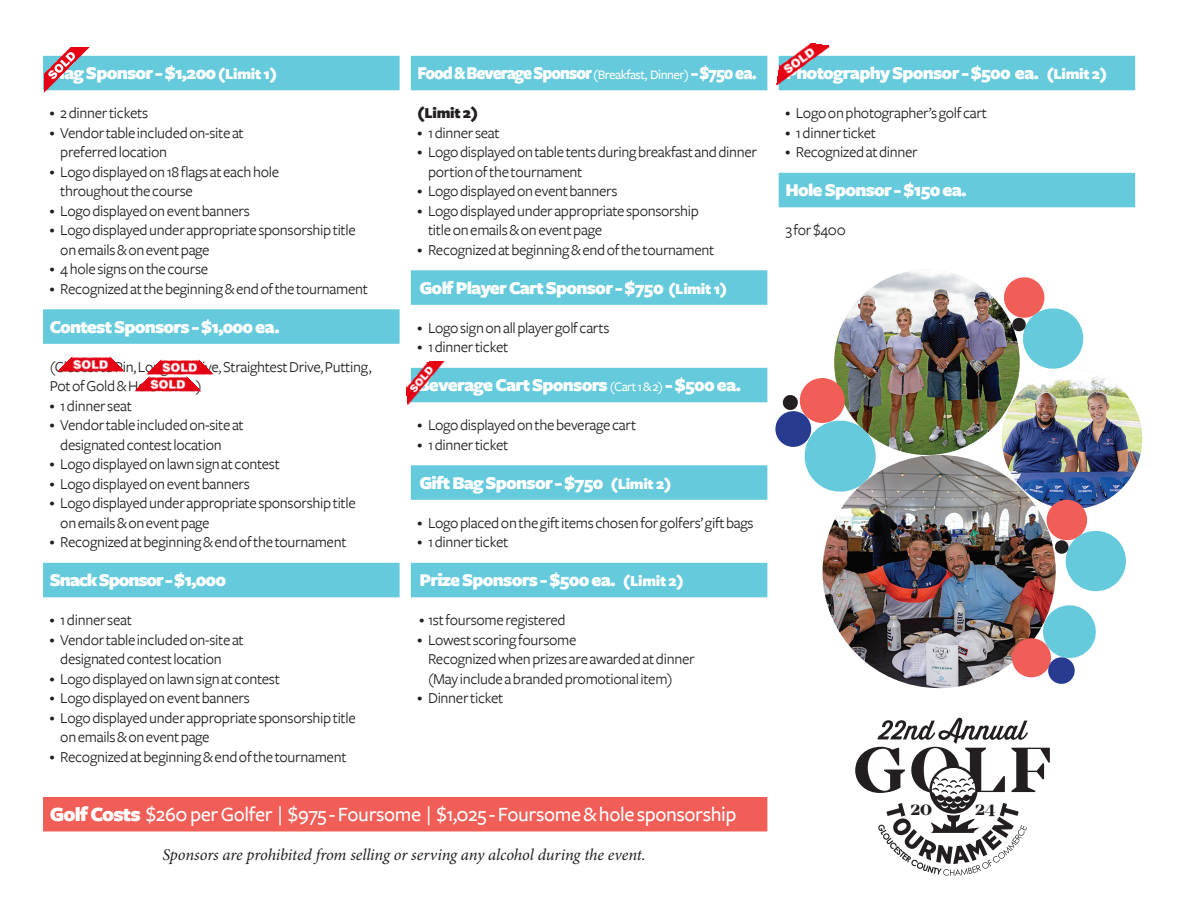
<style>
.page{position:relative;width:1188px;height:918px;background:#fff}
.page>*{position:absolute;margin:0;border:0;box-sizing:border-box;transform-origin:0 0}
.t1{font:500 21px "Freight Sans";letter-spacing:-.02em;color:#fff}
.t2{font:900 18.75px "Freight Sans";letter-spacing:-.04em;color:#fff}
.t3{font:900 18.75px "Freight Sans";letter-spacing:-.06em;color:#fff;scale:.9 1}
.t4{font:900 18.75px "Freight Sans";letter-spacing:-.06em;color:#fff}
.t5{font:17.85px "Mirador Bold DEMO";color:#231f20}
.t6{font:italic 16.5px "Minion Pro";letter-spacing:-.01em;color:#231f20}
.t7{font:15.75px/19.5px "Freight Sans";letter-spacing:-.02em;color:#231f20}
.t8{font:900 15.75px "Freight Sans";letter-spacing:-.02em;color:#231f20}
.s1{font-size:15.75px}
.s2{font-size:10.5px}
.s3{font-weight:500;font-size:13.5px}
.s4{font-weight:900}
</style>
<div class="page">
<div style="left:43px;top:56px;width:357px;height:34px;background:#64cadc"></div>
<div style="left:43px;top:309px;width:357px;height:35px;background:#64cadc"></div>
<div style="left:43px;top:563px;width:357px;height:34px;background:#64cadc"></div>
<div style="left:411px;top:56px;width:356px;height:34px;background:#64cadc"></div>
<div style="left:411px;top:270px;width:356px;height:35px;background:#64cadc"></div>
<div style="left:411px;top:368px;width:356px;height:34px;background:#64cadc"></div>
<div style="left:411px;top:465px;width:356px;height:35px;background:#64cadc"></div>
<div style="left:411px;top:563px;width:356px;height:34px;background:#64cadc"></div>
<div style="left:779px;top:56px;width:356px;height:34px;background:#64cadc"></div>
<div style="left:779px;top:173px;width:356px;height:34px;background:#64cadc"></div>
<img style="left:834px;top:270px;width:186px;height:185px;border-radius:93px">
<img style="left:1002px;top:369px;width:140px;height:140px;border-radius:70px">
<img style="left:823px;top:455px;width:233px;height:233px;border-radius:117px">
<svg style="left:1010px;top:602px;width:86px;height:82px"></svg>
<svg style="left:1045px;top:498px;width:81px;height:96px"></svg>
<svg style="left:775px;top:375px;width:106px;height:122px"></svg>
<svg style="left:1002px;top:277px;width:84px;height:95px"></svg>
<div style="left:43px;top:797px;width:724px;height:34px;background:#f15e57"></div>
<svg style="left:855px;top:718px;width:195px;height:158px"></svg>
<img style="left:45px;top:47px;width:46px;height:45px">
<img style="left:145px;top:343px;width:69px;height:32px">
<img style="left:135px;top:359px;width:67px;height:33px">
<img style="left:56px;top:343px;width:69px;height:30px">
<img style="left:777px;top:43px;width:55px;height:48px">
<img style="left:406px;top:361px;width:45px;height:44px">
<p class="t2" style="left:50px;top:63px;width:229px">Flag Sponsor - $1,200 <span class="s1">(Limit 1)</span></p>
<p class="t7" style="left:50px;top:104px;width:100px"><span class="s2">•</span> 2 dinner tickets</p>
<p class="t7" style="left:60px;top:123px;width:185px;text-indent:-11px"><span class="s2">•</span> Vendor table included on-site at preferred location</p>
<p class="t7" style="left:60px;top:162px;width:220px;text-indent:-11px"><span class="s2">•</span> Logodisplayedon18flagsateachhole throughout the course</p>
<p class="t7" style="left:50px;top:201px;width:202px"><span class="s2">•</span> Logo displayed on event banners</p>
<p class="t7" style="left:60px;top:221px;width:297px;text-indent:-11px"><span class="s2">•</span> Logo displayed under appropriate sponsorship title on emails &amp; on event page</p>
<p class="t7" style="left:50px;top:260px;width:160px"><span class="s2">•</span> 4 hole signs on the course</p>
<p class="t7" style="left:50px;top:279px;width:320px"><span class="s2">•</span> Recognized at the beginning &amp; end of the tournament</p>
<p class="t2" style="left:50px;top:317px;width:232px">Contest Sponsors - $1,000 ea.</p>
<p class="t7" style="left:50px;top:357px;width:323px">(Closest to Pin, Longest Drive, Straightest Drive, Putting,<br>Pot of Gold &amp; Hole in One)</p>
<p class="t7" style="left:50px;top:396px;width:84px"><span class="s2">•</span> 1 dinner seat</p>
<p class="t7" style="left:60px;top:416px;width:185px;text-indent:-11px"><span class="s2">•</span> Vendor table included on-site at designated contest location</p>
<p class="t7" style="left:50px;top:455px;width:232px"><span class="s2">•</span> Logo displayed on lawn sign at contest</p>
<p class="t7" style="left:50px;top:474px;width:202px"><span class="s2">•</span> Logo displayed on event banners</p>
<p class="t7" style="left:60px;top:494px;width:297px;text-indent:-11px"><span class="s2">•</span> Logo displayed under appropriate sponsorship title on emails &amp; on event page</p>
<p class="t7" style="left:50px;top:533px;width:298px"><span class="s2">•</span> Recognized at beginning &amp; end of the tournament</p>
<p class="t4" style="left:50px;top:570px;width:178px">Snack Sponsor - $1,000</p>
<p class="t7" style="left:50px;top:611px;width:84px"><span class="s2">•</span> 1 dinner seat</p>
<p class="t7" style="left:60px;top:630px;width:185px;text-indent:-11px"><span class="s2">•</span> Vendor table included on-site at designated contest location</p>
<p class="t7" style="left:50px;top:669px;width:232px"><span class="s2">•</span> Logo displayed on lawn sign at contest</p>
<p class="t7" style="left:50px;top:689px;width:202px"><span class="s2">•</span> Logo displayed on event banners</p>
<p class="t7" style="left:60px;top:708px;width:297px;text-indent:-11px"><span class="s2">•</span> Logo displayed under appropriate sponsorship title on emails &amp; on event page</p>
<p class="t7" style="left:50px;top:747px;width:298px"><span class="s2">•</span> Recognized at beginning &amp; end of the tournament</p>
<p class="t3" style="left:418px;top:63px;width:379px">Food &amp; Beverage Sponsor <span class="s3">(Breakfast, Dinner)</span> - $750 ea.</p>
<p class="t8" style="left:418px;top:105px;width:62px">(Limit 2)</p>
<p class="t7" style="left:418px;top:123px;width:84px"><span class="s2">•</span> 1 dinner seat</p>
<p class="t7" style="left:428px;top:143px;width:331px;text-indent:-11px"><span class="s2">•</span> Logo displayed on table tents during breakfast and dinner portion of the tournament</p>
<p class="t7" style="left:418px;top:182px;width:202px"><span class="s2">•</span> Logo displayed on event banners</p>
<p class="t7" style="left:428px;top:201px;width:272px;text-indent:-11px"><span class="s2">•</span> Logo displayed under appropriate sponsorship title on emails &amp; on event page</p>
<p class="t7" style="left:418px;top:240px;width:298px"><span class="s2">•</span> Recognized at beginning &amp; end of the tournament</p>
<p class="t2" style="left:419px;top:278px;width:309px">Golf Player Cart Sponsor - $750 <span class="s1">(Limit 1)</span></p>
<p class="t7" style="left:418px;top:318px;width:193px"><span class="s2">•</span> Logo sign on all player golf carts</p>
<p class="t7" style="left:418px;top:338px;width:92px"><span class="s2">•</span> 1 dinner ticket</p>
<p class="t2" style="left:418px;top:375px;width:325px">Beverage Cart Sponsors <span class="s3">(Cart 1 &amp; 2)</span> - $500 ea.</p>
<p class="t7" style="left:418px;top:416px;width:220px"><span class="s2">•</span> Logo displayed on the beverage cart</p>
<p class="t7" style="left:418px;top:435px;width:92px"><span class="s2">•</span> 1 dinner ticket</p>
<p class="t2" style="left:419px;top:473px;width:253px">Gift Bag Sponsor - $750 <span class="s1">(Limit 2)</span></p>
<p class="t7" style="left:418px;top:513px;width:338px"><span class="s2">•</span> Logo placed on the gift items chosen for golfers’ gift bags</p>
<p class="t7" style="left:418px;top:533px;width:92px"><span class="s2">•</span> 1 dinner ticket</p>
<p class="t2" style="left:419px;top:570px;width:266px">Prize Sponsors - $500 ea. <span class="s1">(Limit 2)</span></p>
<p class="t7" style="left:419px;top:611px;width:148px"><span class="s2">•</span> 1st foursome registered</p>
<p class="t7" style="left:428px;top:630px;width:268px;text-indent:-11px"><span class="s2">•</span> Lowest scoring foursome<br>Recognized when prizes are awarded at dinner (May include a branded promotional item)</p>
<p class="t7" style="left:418px;top:689px;width:87px"><span class="s2">•</span> Dinner ticket</p>
<p class="t2" style="left:785px;top:63px;width:323px">Photography Sponsor - $500 ea. <span class="s1">(Limit 2)</span></p>
<p class="t7" style="left:785px;top:104px;width:203px"><span class="s2">•</span> Logo on photographer’s golf cart</p>
<p class="t7" style="left:785px;top:123px;width:92px"><span class="s2">•</span> 1 dinner ticket</p>
<p class="t7" style="left:785px;top:143px;width:134px"><span class="s2">•</span> Recognized at dinner</p>
<p class="t2" style="left:785px;top:180px;width:183px">Hole Sponsor - $150 ea.</p>
<p class="t7" style="left:785px;top:221px;width:62px">3 for $400</p>
<h1 class="t1" style="left:50px;top:802px;width:688px"><span class="s4">Golf Costs</span> $260 per Golfer | $975 - Foursome | $1,025 - Foursome &amp; hole sponsorship</h1>
<p class="t5" style="left:910px;top:800px;width:23px">20</p>
<p class="t5" style="left:975px;top:800px;width:22px">24</p>
<p class="t6" style="left:162px;top:845px;width:485px">Sponsors are prohibited from selling or serving any alcohol during the event.</p>
</div>
